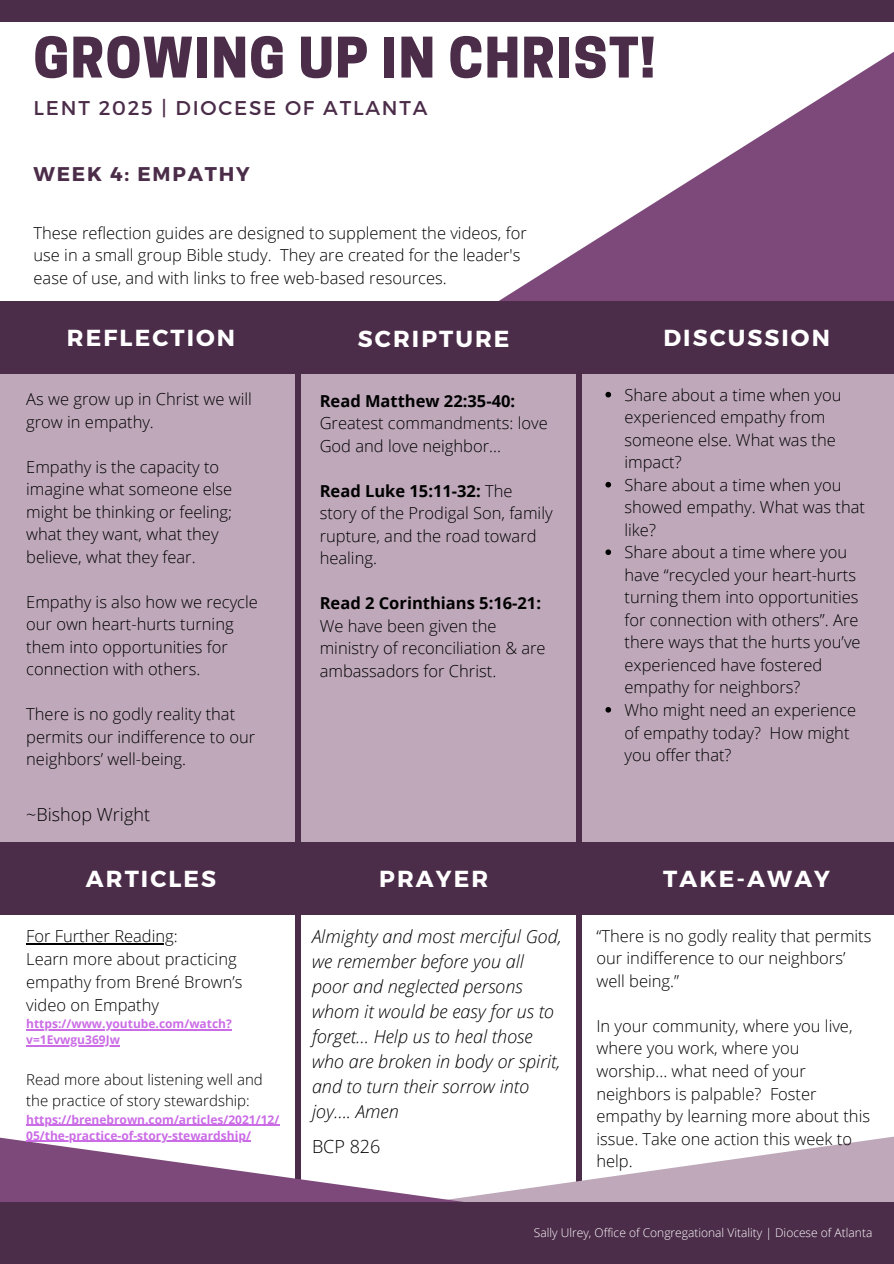
<style>
.page{position:relative;width:894px;height:1264px;background:#fff}
.page>*{position:absolute;margin:0;border:0;box-sizing:border-box;transform-origin:0 0}
.t1{font:800 52.35px "Cooper Hewitt";letter-spacing:.03em;color:#4b2c49}
.t2{font:700 23.1px "Montserrat";letter-spacing:.09em;color:#fff}
.t3{font:19.95px "Montserrat";letter-spacing:.09em;color:#4b2c49}
.t4{font:700 19.8px "Montserrat";letter-spacing:.09em;color:#4b2c49}
.t5{font:italic 300 18px/25px "Open Sans";color:#000}
.t6{font:300 18px "Open Sans";color:#000}
.t7{font:300 16.5px/22.5px "Open Sans";color:#000}
.t8{font:300 15px "Open Sans";color:#000}
.t9{font:700 12px "Open Sans";color:#cb6ce6}
.t10{font:300 12px "Open Sans";color:#fff}
.s1{font-weight:700}
</style>
<div class="page">
<svg style="left:337px;top:21px;width:556px;height:281px"></svg>
<div style="left:0;top:371px;width:893px;height:473px;background:#bea8ba"></div>
<div style="left:295px;top:371px;width:6px;height:892px;background:#4b2c49"></div>
<div style="left:576px;top:374px;width:5px;height:889px;background:#4b2c49"></div>
<div style="left:0;top:302px;width:893px;height:72px;background:#4b2c49"></div>
<div style="left:0;top:842px;width:893px;height:72px;background:#4b2c49"></div>
<svg style="left:0;top:1044px;width:893px;height:158px"></svg>
<div style="left:0;top:1202px;width:893px;height:61px;background:#4b2c49"></div>
<div style="left:0;top:0;width:893px;height:21px;background:#4b2c49"></div>
<svg style="left:605px;top:392px;width:6px;height:5px"></svg>
<svg style="left:605px;top:482px;width:6px;height:5px"></svg>
<svg style="left:605px;top:549px;width:6px;height:6px"></svg>
<svg style="left:605px;top:707px;width:6px;height:5px"></svg>
<hr style="left:26px;top:943px;width:148px;height:1px;background:#000">
<hr style="left:26px;top:1029px;width:206px;height:1px;background:#cb6ce6">
<hr style="left:26px;top:1045px;width:94px;height:1px;background:#cb6ce6">
<hr style="left:26px;top:1124px;width:253px;height:1px;background:#cb6ce6">
<hr style="left:26px;top:1140px;width:225px;height:1px;background:#cb6ce6">
<p class="t1" style="left:34px;top:38px;width:622px">GROWING UP IN CHRIST!</p>
<h5 class="t3" style="left:34px;top:95px;width:395px">LENT 2025 | DIOCESE OF ATLANTA</h5>
<p class="t4" style="left:34px;top:161px;width:217px">WEEK 4: EMPATHY</p>
<p class="t7" style="left:34px;top:221px;width:494px">These reflection guides are designed to supplement the videos, for use in a small group Bible study. They are created for the leader's ease of use, and with links to free web-based resources.</p>
<h1 class="t2" style="left:67px;top:323px;width:170px">REFLECTION</h1>
<h4 class="t2" style="left:358px;top:323px;width:153px">SCRIPTURE</h4>
<h3 class="t2" style="left:663px;top:323px;width:168px">DISCUSSION</h3>
<h6 class="t7" style="left:26px;top:387px;width:227px">As we grow up in Christ we will grow in empathy.</h6>
<h6 class="t7" style="left:26px;top:455px;width:207px">Empathy is the capacity to imagine what someone else might be thinking or feeling; what they want, what they believe, what they fear.</h6>
<h6 class="t7" style="left:26px;top:590px;width:233px">Empathy is also how we recycle our own heart-hurts turning them into opportunities for connection with others.</h6>
<h5 class="t7" style="left:26px;top:702px;width:230px">There is no godly reality that permits our indifference to our neighbors’ well-being.</h5>
<h6 class="t6" style="left:26px;top:802px;width:125px">~Bishop Wright</h6>
<h2 class="t7" style="left:319px;top:389px;width:229px"><span class="s1">Read Matthew 22:35-40:<br></span>Greatest commandments: love<br>God and love neighbor...</h2>
<h2 class="t7" style="left:319px;top:479px;width:234px"><span class="s1">Read Luke 15:11-32:</span> The story of the Prodigal Son, family rupture, and the road toward healing.</h2>
<h6 class="t7" style="left:319px;top:591px;width:227px"><span class="s1">Read 2 Corinthians 5:16-21:<br></span>We have been given the ministry of reconciliation &amp; are ambassadors for Christ.</h6>
<h6 class="t7" style="left:624px;top:383px;width:218px">Share about a time when you experienced empathy from someone else. What was the impact?</h6>
<h6 class="t7" style="left:624px;top:473px;width:242px">Share about a time when you showed empathy. What was that like?</h6>
<p class="t7" style="left:624px;top:540px;width:237px">Share about a time where you have “recycled your heart-hurts turning them into opportunities for connection with others”. Are there ways that the hurts you’ve experienced have fostered empathy for neighbors?</p>
<p class="t7" style="left:624px;top:698px;width:233px">Who might need an experience of empathy today? How might you offer that?</p>
<h6 class="t2" style="left:86px;top:863px;width:132px">ARTICLES</h6>
<p class="t2" style="left:379px;top:863px;width:110px">PRAYER</p>
<h2 class="t2" style="left:663px;top:863px;width:168px">TAKE-AWAY</h2>
<p class="t7" style="left:26px;top:924px;width:153px">For Further Reading:</p>
<h2 class="t7" style="left:26px;top:947px;width:218px;line-height:23px">Learn more about practicing empathy from Brené Brown’s video on Empathy</h2>
<h2 class="t9" style="left:26px;top:1015px;width:207px">https://www.youtube.com/watch?</h2>
<h2 class="t9" style="left:26px;top:1031px;width:95px">v=1Evwgu369Jw</h2>
<h2 class="t8" style="left:26px;top:1068px;width:238px">Read more about listening well and</h2>
<p class="t8" style="left:26px;top:1089px;width:225px">the practice of story stewardship:</p>
<p class="t9" style="left:26px;top:1110px;width:254px">https://brenebrown.com/articles/2021/12/</p>
<p class="t9" style="left:26px;top:1126px;width:226px">05/the-practice-of-story-stewardship/</p>
<p class="t5" style="left:312px;top:923px;width:251px">Almighty and most merciful God, we remember before you all poor and neglected persons whom it would be easy for us to forget... Help us to heal those who are broken in body or spirit, and to turn their sorrow into joy.... Amen</p>
<p class="t6" style="left:312px;top:1133px;width:70px">BCP 826</p>
<p class="t7" style="left:596px;top:924px;width:276px">“There is no godly reality that permits our indifference to our neighbors’ well being.”</p>
<p class="t7" style="left:596px;top:1014px;width:275px">In your community, where you live, where you work, where you worship... what need of your neighbors is palpable? Foster empathy by learning more about this issue. Take one action this week to help.</p>
<p class="t10" style="left:533px;top:1224px;width:340px">Sally Ulrey, Office of Congregational Vitality | Diocese of Atlanta</p>
</div>
